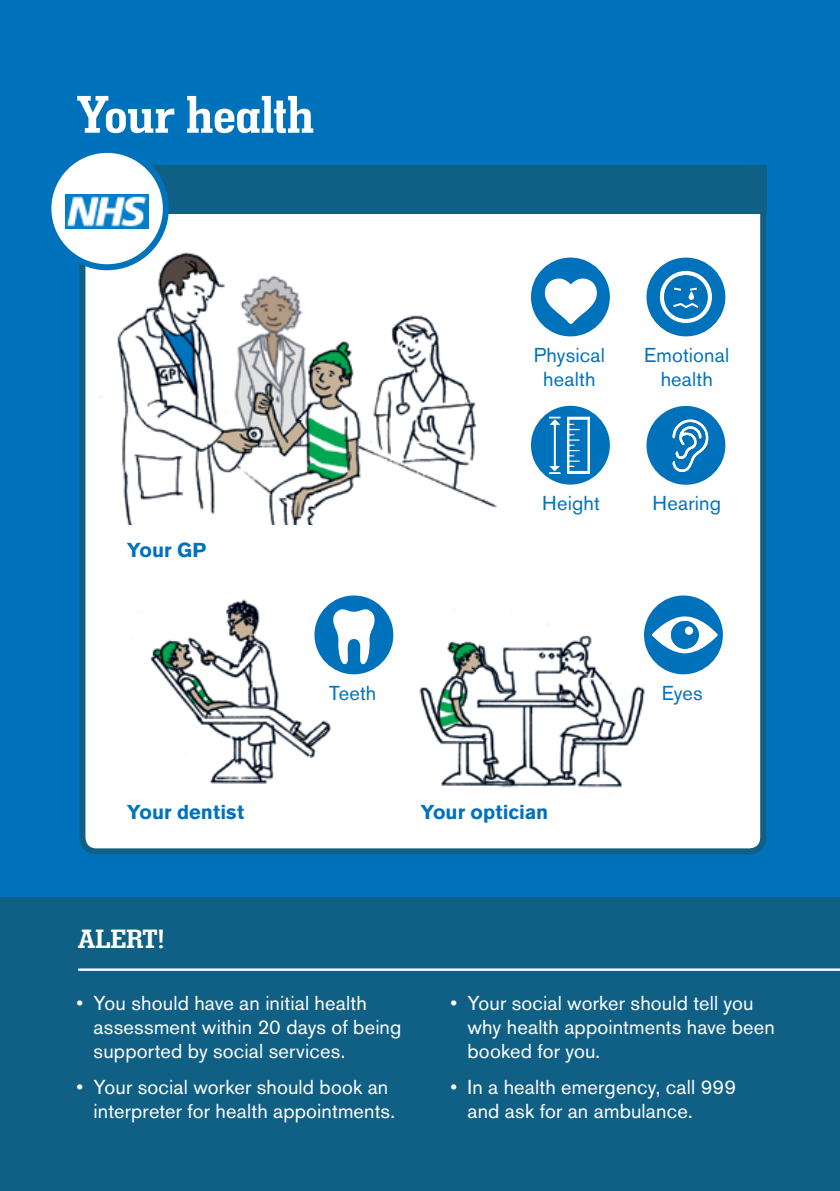
<style>
.page{position:relative;width:840px;height:1191px;background:#fff}
.page>*{position:absolute;margin:0;border:0;box-sizing:border-box;transform-origin:0 0}
.t1{font:700 condensed 54px "Geometric Slab 703 BT";color:#fff;scale:1.21 1}
.t2{font:700 condensed 27px "Geometric Slab 703 BT";letter-spacing:-.015em;color:#fff;scale:1.21 1}
.t3{font:20px/24px "Akzidenz Grotesk BE";letter-spacing:.01em;color:#fff}
.t4{font:20px/24px "Akzidenz Grotesk BE";letter-spacing:.01em;color:#0072bc;text-align:center}
.t5{font:700 20px "Akzidenz Grotesk BE";letter-spacing:.005em;color:#0072bc}
</style>
<div class="page">
<div style="left:0;top:0;width:839px;height:1191px;background:#0072bc"></div>
<div style="left:0;top:898px;width:839px;height:293px;background:#106085"></div>
<div style="left:82px;top:168px;width:680px;height:683px;background:#fff;border-radius:14px"></div>
<div style="left:79px;top:165px;width:686px;height:689px;border:6px solid #106085;border-radius:14px"></div>
<div style="left:78px;top:166px;width:687px;height:48px;background:#106085"></div>
<img style="left:89px;top:235px;width:409px;height:289px">
<img style="left:391px;top:621px;width:275px;height:167px">
<img style="left:141px;top:599px;width:211px;height:185px">
<hr style="left:79px;top:968px;width:760px;height:2px;background:#fff">
<div style="left:48px;top:150px;width:118px;height:117px;background:#fff;border-radius:50%"></div>
<img style="left:66px;top:195px;width:82px;height:33px">
<div style="left:45px;top:147px;width:124px;height:123px;border:6px solid #0072bc;border-radius:50%"></div>
<div style="left:530px;top:257px;width:79px;height:79px;background:#0072bc;border-radius:50%"></div>
<div style="left:530px;top:406px;width:79px;height:78px;background:#0072bc;border-radius:50%"></div>
<div style="left:646px;top:257px;width:79px;height:79px;background:#0072bc;border-radius:50%"></div>
<svg style="left:544px;top:278px;width:52px;height:46px"></svg>
<svg style="left:549px;top:417px;width:40px;height:57px"></svg>
<div style="left:646px;top:406px;width:79px;height:79px;background:#0072bc;border-radius:50%"></div>
<svg style="left:672px;top:419px;width:36px;height:53px"></svg>
<div style="left:314px;top:595px;width:79px;height:79px;background:#0072bc;border-radius:50%"></div>
<svg style="left:333px;top:609px;width:41px;height:55px"></svg>
<div style="left:643px;top:595px;width:79px;height:79px;background:#0072bc;border-radius:50%"></div>
<svg style="left:652px;top:616px;width:65px;height:37px"></svg>
<svg style="left:684px;top:626px;width:8px;height:9px"></svg>
<svg style="left:659px;top:271px;width:52px;height:52px"></svg>
<h1 class="t1" style="left:76px;top:81px;width:198px">Your health</h1>
<p class="t5" style="left:127px;top:538px;width:81px">Your GP</p>
<p class="t4" style="left:533px;top:343px;width:73px">Physical health</p>
<p class="t4" style="left:644px;top:343px;width:86px">Emotional health</p>
<p class="t4" style="left:542px;top:491px;width:59px">Height</p>
<p class="t4" style="left:652px;top:491px;width:70px">Hearing</p>
<p class="t4" style="left:329px;top:680px;width:49px">Teeth</p>
<p class="t4" style="left:661px;top:680px;width:42px">Eyes</p>
<p class="t5" style="left:127px;top:800px;width:119px">Your dentist</p>
<p class="t5" style="left:420px;top:800px;width:129px">Your optician</p>
<h2 class="t2" style="left:78px;top:922px;width:74px">alert!</h2>
<p class="t3" style="left:94px;top:991px;width:309px;text-indent:-17px">• You should have an initial health assessment within 20 days of being supported by social services.</p>
<p class="t3" style="left:94px;top:1075px;width:303px;text-indent:-17px">• Your social worker should book an interpreter for health appointments.</p>
<p class="t3" style="left:467px;top:991px;width:309px;text-indent:-17px">• Your social worker should tell you why health appointments have been booked for you.</p>
<p class="t3" style="left:467px;top:1075px;width:270px;text-indent:-17px">• In a health emergency, call 999 and ask for an ambulance.</p>
</div>
